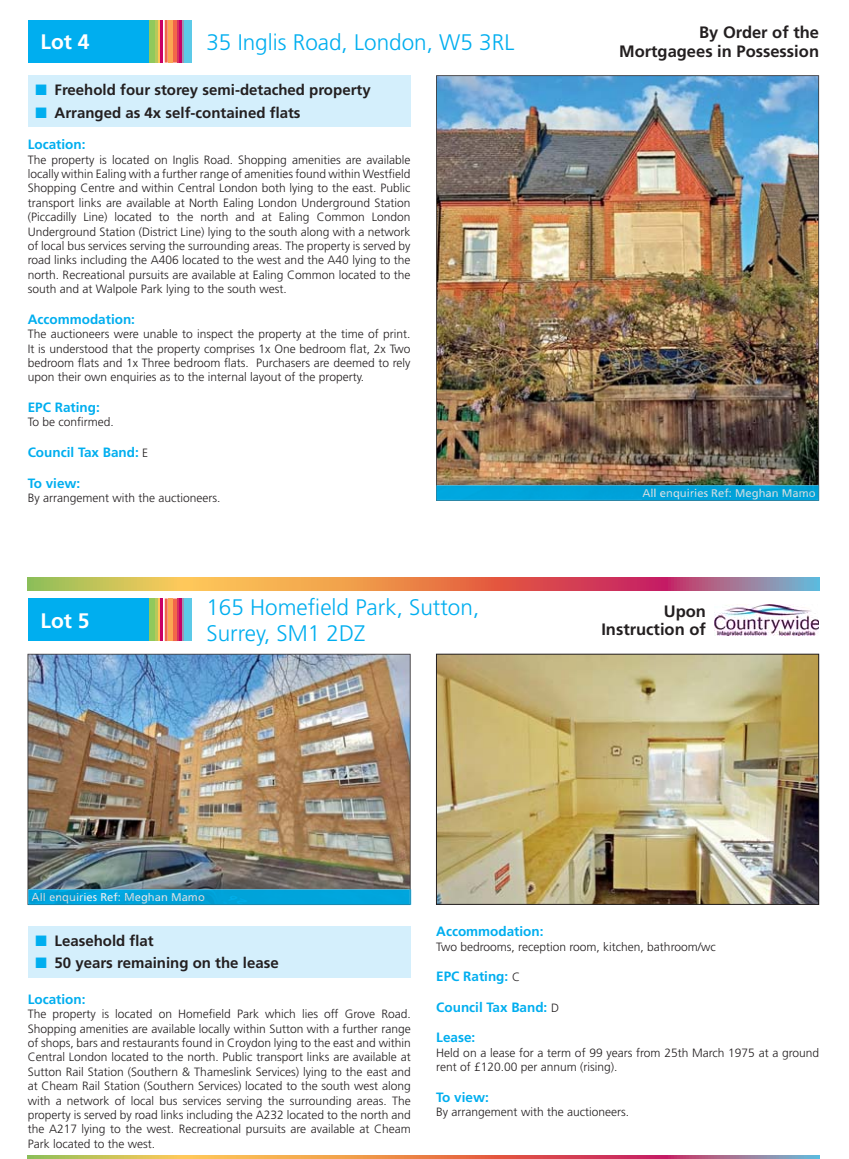
<style>
.page{position:relative;width:849px;height:1159px;background:#fff}
.page>*{position:absolute;margin:0;border:0;box-sizing:border-box;transform-origin:0 0}
.t1{font:300 22.5px/25.5px "Frutiger LT Std";color:#00aeef}
.t2{font:700 21px "Frutiger LT Std";color:#fff}
.t3{font:700 16.5px/18.1px "Frutiger LT Std";color:#231f20;text-align:right}
.t4{font:700 15px/22.6px "Frutiger LT Std";color:#231f20}
.t5{font:700 13.5px "Frutiger LT Std";color:#00aeef}
.t6{font:300 12px/14.4px "Frutiger LT Std";color:#231f20;text-align:justify}
.t7{font:11.25px "Frutiger LT Std";color:#e8e6e6}
.t8{font:11.25px "Frutiger LT Std";color:#f2f3f3}
.s1{font-weight:300;font-size:12px;color:#231f20}
.s2{color:#e9e8e8}
.s3{color:#e8e7e8}
.s4{color:#e7e6e7}
.s5{color:#e1e0e0}
.s6{color:#e9e8e9}
.s7{color:#e6e5e6}
.s8{color:#e8e8e7}
.s9{color:#e5e4e5}
.s10{color:#e4e5e1}
.s11{color:#e0dfe2}
.s12{color:#dcdadc}
.s13{color:#e7e8ea}
.s14{color:#edeef0}
.s15{color:#ecedee}
.s16{color:#ebebeb}
.s17{color:#e6e5e5}
.s18{color:#e4e3e3}
</style>
<div class="page">
<img style="left:436px;top:75px;width:382px;height:410px">
<div style="left:28px;top:20px;width:121px;height:43px;background:#00aeef"></div>
<hr style="left:160px;top:20px;width:3px;height:43px;background:#c80066">
<svg style="left:165px;top:20px;width:12px;height:43px"></svg>
<hr style="left:168px;top:20px;width:4px;height:43px;background:#faa653">
<hr style="left:179px;top:20px;width:3px;height:43px;background:#c80066">
<hr style="left:177px;top:20px;width:2px;height:43px;background:#d43161">
<div style="left:184px;top:20px;width:8px;height:43px;background:#5ccae8"></div>
<hr style="left:182px;top:20px;width:2px;height:43px;background:#9998b5">
<hr style="left:158px;top:20px;width:1px;height:43px;background:#ffc758">
<div style="left:149px;top:20px;width:7px;height:43px;background:#90c95c"></div>
<hr style="left:156px;top:20px;width:2px;height:43px;background:#b7c85b">
<svg style="left:28px;top:577px;width:791px;height:13px;background:#d1875f"></svg>
<img style="left:436px;top:485px;width:382px;height:15px">
<div style="left:642px;top:488px;width:172px;height:12px;background:#00a2d9"></div>
<div style="left:28px;top:76px;width:382px;height:28px;background:#d4effc"></div>
<div style="left:28px;top:98px;width:382px;height:29px;background:#d4effc"></div>
<img style="left:438px;top:656px;width:378px;height:246px">
<div style="left:436px;top:654px;width:382px;height:250px;border:1px solid #231f20"></div>
<img style="left:28px;top:654px;width:382px;height:235px">
<div style="left:28px;top:598px;width:121px;height:43px;background:#00aeef"></div>
<hr style="left:160px;top:598px;width:3px;height:43px;background:#c80066">
<svg style="left:165px;top:598px;width:12px;height:43px"></svg>
<hr style="left:168px;top:598px;width:4px;height:43px;background:#faa653">
<hr style="left:179px;top:598px;width:3px;height:43px;background:#c80066">
<hr style="left:177px;top:598px;width:2px;height:43px;background:#d43161">
<div style="left:184px;top:598px;width:8px;height:43px;background:#5ccae8"></div>
<hr style="left:182px;top:598px;width:2px;height:43px;background:#9998b5">
<hr style="left:158px;top:598px;width:1px;height:43px;background:#ffc758">
<div style="left:149px;top:598px;width:7px;height:43px;background:#90c95c"></div>
<hr style="left:156px;top:598px;width:2px;height:43px;background:#b7c85b">
<svg style="left:28px;top:1155px;width:791px;height:3px;background:#d1875f"></svg>
<img style="left:714px;top:604px;width:104px;height:31px">
<div style="left:28px;top:926px;width:382px;height:28px;background:#d4effc"></div>
<div style="left:28px;top:949px;width:382px;height:28px;background:#d4effc"></div>
<img style="left:28px;top:889px;width:382px;height:15px">
<img style="left:32px;top:892px;width:172px;height:11px">
<h2 class="t2" style="left:40px;top:32px;width:51px">Lot 4</h2>
<h1 class="t1" style="left:206px;top:31px;width:309px">35 Inglis Road, London, W5 3RL</h1>
<h3 class="t3" style="left:619px;top:24px;width:201px">By Order of the<br>Mortgagees in Possession</h3>
<p class="t4" style="left:54px;top:79px;width:317px">Freehold four storey semi-detached property<br>Arranged as 4x self-contained flats</p>
<p class="t5" style="left:28px;top:138px;width:59px">Location:</p>
<p class="t6" style="left:28px;top:153px;width:384px">The property is located on Inglis Road. Shopping amenities are available locally within Ealing with a further range of amenities found within Westfield Shopping Centre and within Central London both lying to the east. Public transport links are available at North Ealing London Underground Station (Piccadilly Line) located to the north and at Ealing Common London Underground Station (District Line) lying to the south along with a network of local bus services serving the surrounding areas. The property is served by road links including the A406 located to the west and the A40 lying to the north. Recreational pursuits are available at Ealing Common located to the south and at Walpole Park lying to the south west.</p>
<p class="t5" style="left:28px;top:312px;width:109px">Accommodation:</p>
<p class="t6" style="left:28px;top:327px;width:384px">The auctioneers were unable to inspect the property at the time of print.<br>It is understood that the property comprises 1x One bedroom flat, 2x Two bedroom flats and 1x Three bedroom flats. Purchasers are deemed to rely upon their own enquiries as to the internal layout of the property.</p>
<p class="t5" style="left:28px;top:401px;width:74px">EPC Rating:</p>
<p class="t6" style="left:28px;top:416px;width:88px">To be confirmed.</p>
<p class="t5" style="left:28px;top:446px;width:122px">Council Tax Band: <span class="s1">E</span></p>
<p class="t5" style="left:28px;top:476px;width:54px">To view:</p>
<p class="t6" style="left:28px;top:491px;width:194px">By arrangement with the auctioneers.</p>
<p class="t7" style="left:642px;top:487px;width:175px">All <span class="s2">en</span><span class="s3">qui</span><span class="s4">rie</span><span class="s5">s R</span><span class="s6">ef:</span> <span class="s7">Me</span><span class="s8">gha</span><span class="s9">n M</span><span class="s10">amo</span></p>
<h2 class="t2" style="left:40px;top:610px;width:51px">Lot 5</h2>
<h1 class="t1" style="left:206px;top:596px;width:274px">165 Homefield Park, Sutton,<br>Surrey, SM1 2DZ</h1>
<h3 class="t3" style="left:601px;top:603px;width:106px">Upon<br>Instruction of</h3>
<p class="t8" style="left:32px;top:890px;width:175px">All <span class="s11">en</span><span class="s12">qui</span><span class="s13">rie</span><span class="s14">s R</span><span class="s15">ef:</span> <span class="s16">Me</span><span class="s4">gha</span><span class="s17">n M</span><span class="s18">amo</span></p>
<p class="t4" style="left:54px;top:930px;width:225px">Leasehold flat<br>50 years remaining on the lease</p>
<p class="t5" style="left:28px;top:992px;width:59px">Location:</p>
<p class="t6" style="left:28px;top:1007px;width:384px">The property is located on Homefield Park which lies off Grove Road.<br>Shopping amenities are available locally within Sutton with a further range of shops, bars and restaurants found in Croydon lying to the east and within Central London located to the north. Public transport links are available at Sutton Rail Station (Southern &amp; Thameslink Services) lying to the east and at Cheam Rail Station (Southern Services) located to the south west along with a network of local bus services serving the surrounding areas. The property is served by road links including the A232 located to the north and the A217 lying to the west. Recreational pursuits are available at Cheam Park located to the west.</p>
<p class="t5" style="left:436px;top:925px;width:109px">Accommodation:</p>
<p class="t6" style="left:436px;top:939px;width:281px">Two bedrooms, reception room, kitchen, bathroom/wc</p>
<p class="t5" style="left:436px;top:970px;width:85px">EPC Rating: <span class="s1">C</span></p>
<p class="t5" style="left:436px;top:1000px;width:124px">Council Tax Band: <span class="s1">D</span></p>
<p class="t5" style="left:436px;top:1031px;width:41px">Lease:</p>
<p class="t6" style="left:436px;top:1046px;width:384px">Held on a lease for a term of 99 years from 25th March 1975 at a ground rent of £120.00 per annum (rising).</p>
<p class="t5" style="left:436px;top:1090px;width:54px">To view:</p>
<p class="t6" style="left:436px;top:1105px;width:194px">By arrangement with the auctioneers.</p>
</div>
